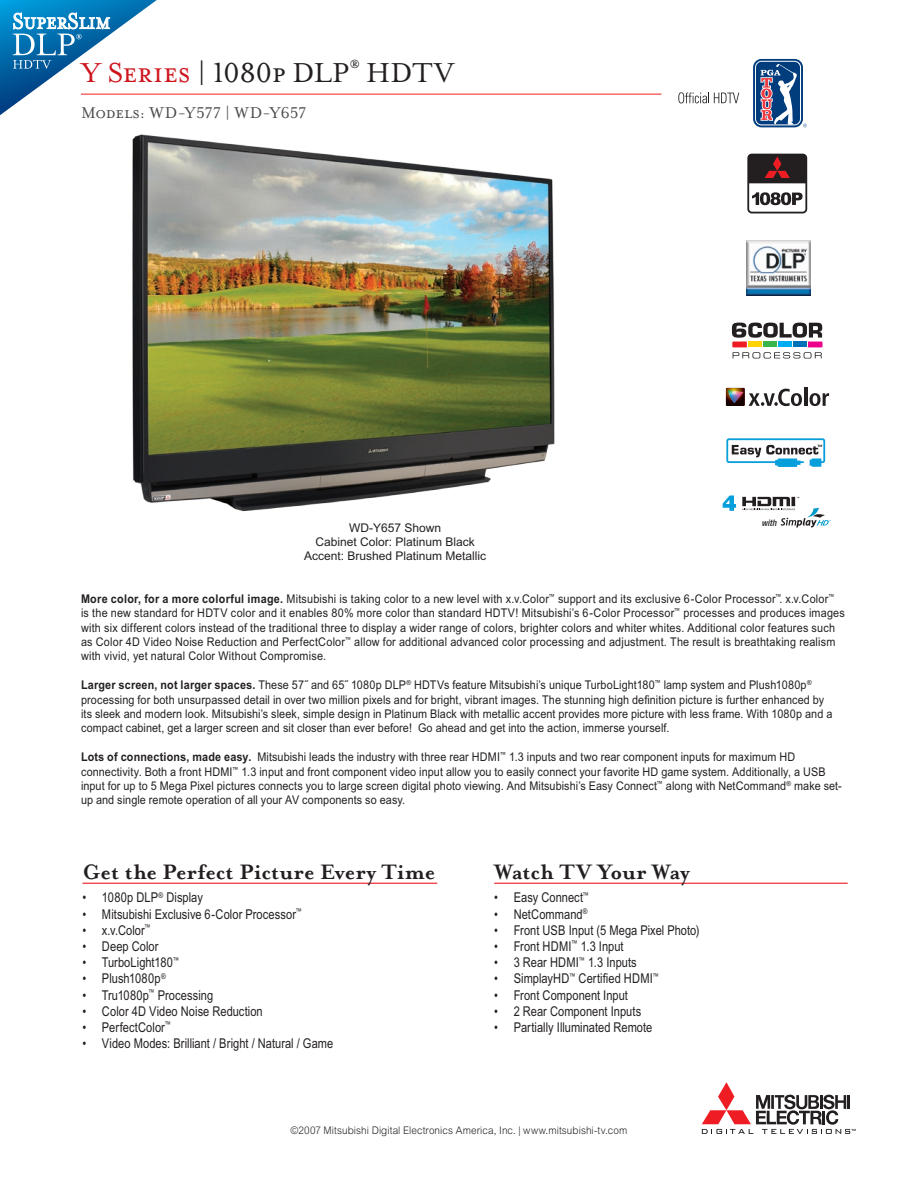
<style>
.page{position:relative;width:918px;height:1188px;background:#fff}
.page>*{position:absolute;margin:0;border:0;box-sizing:border-box;transform-origin:0 0}
.t1{font:31.5px "Mrs Eaves Small Caps";letter-spacing:-.01em;color:#231f20}
.t2{font:700 24px "Mrs Eaves";letter-spacing:.005em;color:#231f20}
.t3{font:18px "Mrs Eaves Small Caps";letter-spacing:-.01em;color:#4b4c4d}
.t4{font:13.5px "Arial Narrow MT Std";letter-spacing:.005em;color:#231f20}
.t5{font:12px/14.4px "Arial MT Std";letter-spacing:.01em;color:#231f20;scale:.9 1}
.t6{font:12px/14.4px "Arial MT Std";letter-spacing:.01em;color:#231f20;text-align:center}
.t7{font:300 10.5px "Arial MT Std";letter-spacing:.01em;color:#231f20;scale:.95 1}
.t8{font:italic 500 condensed 9px "Helvetica Neue";color:#231f20}
.s1{color:#cd151d}
.s2{font-weight:700}
</style>
<div class="page">
<hr style="left:82px;top:883px;width:355px;height:1px;background:#ee1d23">
<hr style="left:494px;top:883px;width:354px;height:1px;background:#ee1d23">
<hr style="left:81px;top:94px;width:581px;height:1px;background:#ee1d23">
<svg style="left:702px;top:1082px;width:154px;height:52px"></svg>
<img style="left:132px;top:134px;width:423px;height:378px">
<svg style="left:723px;top:496px;width:13px;height:15px"></svg>
<svg style="left:742px;top:497px;width:89px;height:30px"></svg>
<div style="left:726px;top:438px;width:99px;height:25px;border:2px solid #069edb;border-radius:2px"></div>
<div style="left:812px;top:458px;width:9px;height:9px;background:#3db3e3"></div>
<div style="left:778px;top:459px;width:19px;height:8px;background:#15a4dd"></div>
<svg style="left:732px;top:445px;width:90px;height:21px"></svg>
<svg style="left:0;top:0;width:174px;height:115px"></svg>
<img style="left:747px;top:240px;width:64px;height:55px">
<svg style="left:749px;top:389px;width:53px;height:17px"></svg>
<hr style="left:804px;top:388px;width:3px;height:18px;background:#231f20">
<svg style="left:810px;top:393px;width:19px;height:13px"></svg>
<svg style="left:725px;top:387px;width:20px;height:19px"></svg>
<img style="left:726px;top:388px;width:19px;height:18px">
<img style="left:728px;top:390px;width:16px;height:13px">
<svg style="left:753px;top:59px;width:50px;height:68px"></svg>
<svg style="left:755px;top:61px;width:46px;height:64px"></svg>
<div style="left:756px;top:62px;width:44px;height:62px;background:#013d7d;border-radius:6px"></div>
<svg style="left:803px;top:124px;width:4px;height:3px"></svg>
<svg style="left:760px;top:64px;width:37px;height:61px"></svg>
<svg style="left:678px;top:92px;width:61px;height:11px"></svg>
<svg style="left:752px;top:192px;width:51px;height:13px"></svg>
<div style="left:747px;top:154px;width:60px;height:59px;border:2px solid #231f20;border-radius:4px"></div>
<svg style="left:748px;top:154px;width:59px;height:29px;background:#381f20"></svg>
<svg style="left:732px;top:323px;width:91px;height:35px"></svg>
<h1 class="t1" style="left:81px;top:55px;width:374px"><span class="s1">Y Series</span> | 1080p DLP<sup>®</sup> HDTV</h1>
<h3 class="t3" style="left:81px;top:102px;width:227px">Models: WD-Y577 | WD-Y657</h3>
<p class="t6" style="left:304px;top:520px;width:184px">WD-Y657 Shown<br>Cabinet Color: Platinum Black<br>Accent: Brushed Platinum Metallic</p>
<p class="t8" style="left:762px;top:517px;width:16px">with</p>
<p class="t5" style="left:81px;top:591px;width:850px"><span class="s2">More color, for a more colorful image.</span> Mitsubishi is taking color to a new level with x.v.Color<sup>™</sup> support and its exclusive 6-Color Processor<sup>™</sup>. x.v.Color<sup>™ </sup>is the new standard for HDTV color and it enables 80% more color than standard HDTV! Mitsubishi’s 6-Color Processor<sup>™</sup> processes and produces images with six different colors instead of the traditional three to display a wider range of colors, brighter colors and whiter whites. Additional color features such as Color 4D Video Noise Reduction and PerfectColor<sup>™</sup> allow for additional advanced color processing and adjustment. The result is breathtaking realism with vivid, yet natural Color Without Compromise.</p>
<p class="t5" style="left:81px;top:678px;width:836px"><span class="s2">Larger screen, not larger spaces.</span> These 57˝ and 65˝ 1080p DLP<sup>®</sup> HDTVs feature Mitsubishi’s unique TurboLight180<sup>™</sup> lamp system and Plush1080p<sup>® </sup>processing for both unsurpassed detail in over two million pixels and for bright, vibrant images. The stunning high definition picture is further enhanced by its sleek and modern look. Mitsubishi’s sleek, simple design in Platinum Black with metallic accent provides more picture with less frame. With 1080p and a compact cabinet, get a larger screen and sit closer than ever before! Go ahead and get into the action, immerse yourself.</p>
<p class="t5" style="left:81px;top:750px;width:847px"><span class="s2">Lots of connections, made easy.</span> Mitsubishi leads the industry with three rear HDMI<sup>™</sup> 1.3 inputs and two rear component inputs for maximum HD connectivity. Both a front HDMI<sup>™</sup> 1.3 input and front component video input allow you to easily connect your favorite HD game system. Additionally, a USB input for up to 5 Mega Pixel pictures connects you to large screen digital photo viewing. And Mitsubishi’s Easy Connect<sup>™</sup> along with NetCommand<sup>®</sup> make set&shy;up and single remote operation of all your AV components so easy.</p>
<h2 class="t2" style="left:82px;top:858px;width:354px">Get the Perfect Picture Every Time</h2>
<p class="t4" style="left:82px;top:890px;width:122px">• 1080p DLP<sup>®</sup> Display</p>
<p class="t4" style="left:83px;top:906px;width:221px">• Mitsubishi Exclusive 6-Color Processor<sup>™</sup></p>
<p class="t4" style="left:82px;top:922px;width:70px">• x.v.Color<sup>™</sup></p>
<p class="t4" style="left:82px;top:938px;width:78px">• Deep Color</p>
<p class="t4" style="left:82px;top:954px;width:98px">• TurboLight180<sup>™</sup></p>
<p class="t4" style="left:82px;top:971px;width:85px">• Plush1080p<sup>®</sup></p>
<p class="t4" style="left:82px;top:987px;width:132px">• Tru1080p<sup>™</sup> Processing</p>
<p class="t4" style="left:83px;top:1003px;width:182px">• Color 4D Video Noise Reduction</p>
<p class="t4" style="left:82px;top:1019px;width:90px">• PerfectColor<sup>™</sup></p>
<p class="t4" style="left:83px;top:1035px;width:252px">• Video Modes: Brilliant / Bright / Natural / Game</p>
<h2 class="t2" style="left:494px;top:858px;width:197px">Watch TV Your Way</h2>
<p class="t4" style="left:494px;top:890px;width:96px">• Easy Connect<sup>™</sup></p>
<p class="t4" style="left:494px;top:906px;width:95px">• NetCommand<sup>®</sup></p>
<p class="t4" style="left:494px;top:922px;width:207px">• Front USB Input (5 Mega Pixel Photo)</p>
<p class="t4" style="left:494px;top:938px;width:131px">• Front HDMI<sup>™</sup> 1.3 Input</p>
<p class="t4" style="left:494px;top:954px;width:144px">• 3 Rear HDMI<sup>™</sup> 1.3 Inputs</p>
<p class="t4" style="left:494px;top:971px;width:166px">• SimplayHD<sup>™</sup> Certified HDMI<sup>™</sup></p>
<p class="t4" style="left:494px;top:987px;width:135px">• Front Component Input</p>
<p class="t4" style="left:494px;top:1003px;width:148px">• 2 Rear Component Inputs</p>
<p class="t4" style="left:494px;top:1019px;width:160px">• Partially Illuminated Remote</p>
<p class="t7" style="left:290px;top:1124px;width:356px">©2007 Mitsubishi Digital Electronics America, Inc. | www.mitsubishi-tv.com</p>
</div>
